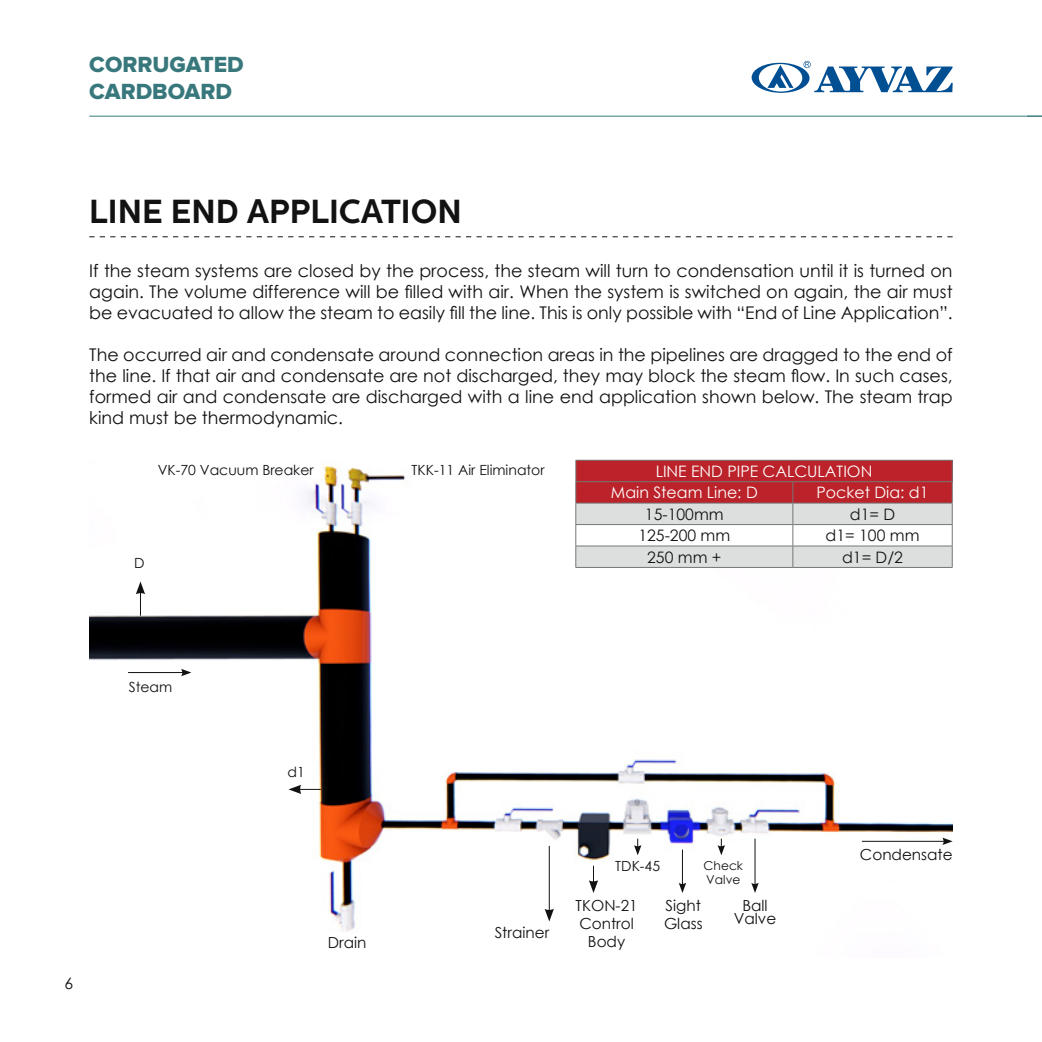
<style>
.page{position:relative;width:1042px;height:1042px;background:#fff}
.page>*{position:absolute;margin:0;border:0;box-sizing:border-box;transform-origin:0 0}
.t1{font:700 33.25px "Centrale Sans";color:#121212}
.t2{font:22.75px/26.6px "Proxima Nova Extrabld";color:#38787c}
.t3{font:17.5px/21px "Century Gothic";color:#121212;text-align:justify}
.t4{font:15.75px/21.3px "Century Gothic";color:#fff}
.t5{font:15.75px "Century Gothic";color:#121212}
.t6{font:15.22px/18.2px "Century Gothic";color:#121212;text-align:center}
.t7{font:14px "Century Gothic";color:#121212}
.t8{font:12.25px/13.1px "Century Gothic";color:#121212}
</style>
<div class="page">
<svg style="left:751px;top:61px;width:201px;height:32px"></svg>
<hr style="left:89px;top:116px;width:953px;height:1px;background:#38787c">
<img style="left:89px;top:464px;width:863px;height:468px">
<hr style="left:128px;top:672px;width:56px;height:1px;background:#121212">
<svg style="left:181px;top:669px;width:10px;height:7px"></svg>
<hr style="left:862px;top:841px;width:83px;height:1px;background:#121212">
<svg style="left:942px;top:837px;width:10px;height:8px"></svg>
<svg style="left:589px;top:866px;width:9px;height:27px"></svg>
<hr style="left:682px;top:849px;width:1px;height:36px;background:#121212">
<svg style="left:679px;top:883px;width:7px;height:10px"></svg>
<hr style="left:755px;top:838px;width:1px;height:47px;background:#121212">
<svg style="left:751px;top:883px;width:8px;height:10px"></svg>
<hr style="left:549px;top:846px;width:1px;height:65px;background:#121212">
<svg style="left:545px;top:909px;width:9px;height:12px"></svg>
<svg style="left:634px;top:838px;width:7px;height:17px"></svg>
<svg style="left:717px;top:838px;width:8px;height:17px"></svg>
<svg style="left:136px;top:581px;width:9px;height:34px"></svg>
<svg style="left:288px;top:785px;width:33px;height:9px"></svg>
<hr style="left:575px;top:567px;width:218px;height:1px;background:#757776">
<hr style="left:793px;top:567px;width:159px;height:1px;background:#757776">
<svg style="left:575px;top:460px;width:378px;height:107px"></svg>
<svg style="left:89px;top:236px;width:863px;height:1px"></svg>
<h2 class="t2" style="left:89px;top:52px;width:156px">CORRUGATED<br>CARDBOARD</h2>
<h1 class="t1" style="left:89px;top:192px;width:374px">LINE END APPLICATION</h1>
<p class="t3" style="left:89px;top:260px;width:865px">If the steam systems are closed by the process, the steam will turn to condensation until it is turned on again. The volume difference will be filled with air. When the system is switched on again, the air must be evacuated to allow the steam to easily fill the line. This is only possible with “End of Line Application”.</p>
<p class="t3" style="left:89px;top:344px;width:865px">The occurred air and condensate around connection areas in the pipelines are dragged to the end of the line. If that air and condensate are not discharged, they may block the steam flow. In such cases, formed air and condensate are discharged with a line end application shown below. The steam trap kind must be thermodynamic.</p>
<p class="t7" style="left:411px;top:461px;width:135px">TKK-11 Air Eliminator</p>
<p class="t7" style="left:158px;top:461px;width:157px">VK-70 Vacuum Breaker</p>
<p class="t4" style="left:611px;top:460px;width:263px;text-indent:45px">LINE END PIPE CALCULATION<br>Main Steam Line: D</p>
<p class="t4" style="left:816px;top:482px;width:113px">Pocket Dia: d1</p>
<p class="t7" style="left:134px;top:553px;width:12px">D</p>
<p class="t5" style="left:645px;top:503px;width:80px">15-100mm</p>
<p class="t5" style="left:850px;top:503px;width:47px">d1= D</p>
<p class="t5" style="left:638px;top:524px;width:93px">125-200 mm</p>
<p class="t5" style="left:825px;top:524px;width:95px">d1= 100 mm</p>
<p class="t5" style="left:647px;top:546px;width:76px">250 mm +</p>
<p class="t5" style="left:842px;top:546px;width:62px">d1= D/2</p>
<p class="t7" style="left:129px;top:677px;width:45px">Steam</p>
<p class="t5" style="left:64px;top:972px;width:10px">6</p>
<p class="t7" style="left:288px;top:762px;width:19px">d1</p>
<p class="t6" style="left:328px;top:933px;width:40px">Drain</p>
<p class="t6" style="left:495px;top:923px;width:56px">Strainer</p>
<p class="t7" style="left:615px;top:856px;width:46px">TDK-45</p>
<p class="t8" style="left:703px;top:859px;width:41px">Check<br>Valve</p>
<p class="t6" style="left:575px;top:896px;width:63px">TKON-21<br>Control<br>Body</p>
<p class="t6" style="left:664px;top:896px;width:40px;text-align:left">Sight<br>Glass</p>
<p class="t6" style="left:734px;top:899px;width:44px;line-height:13.1px">Ball<br>Valve</p>
<p class="t6" style="left:860px;top:845px;width:94px">Condensate</p>
</div>
